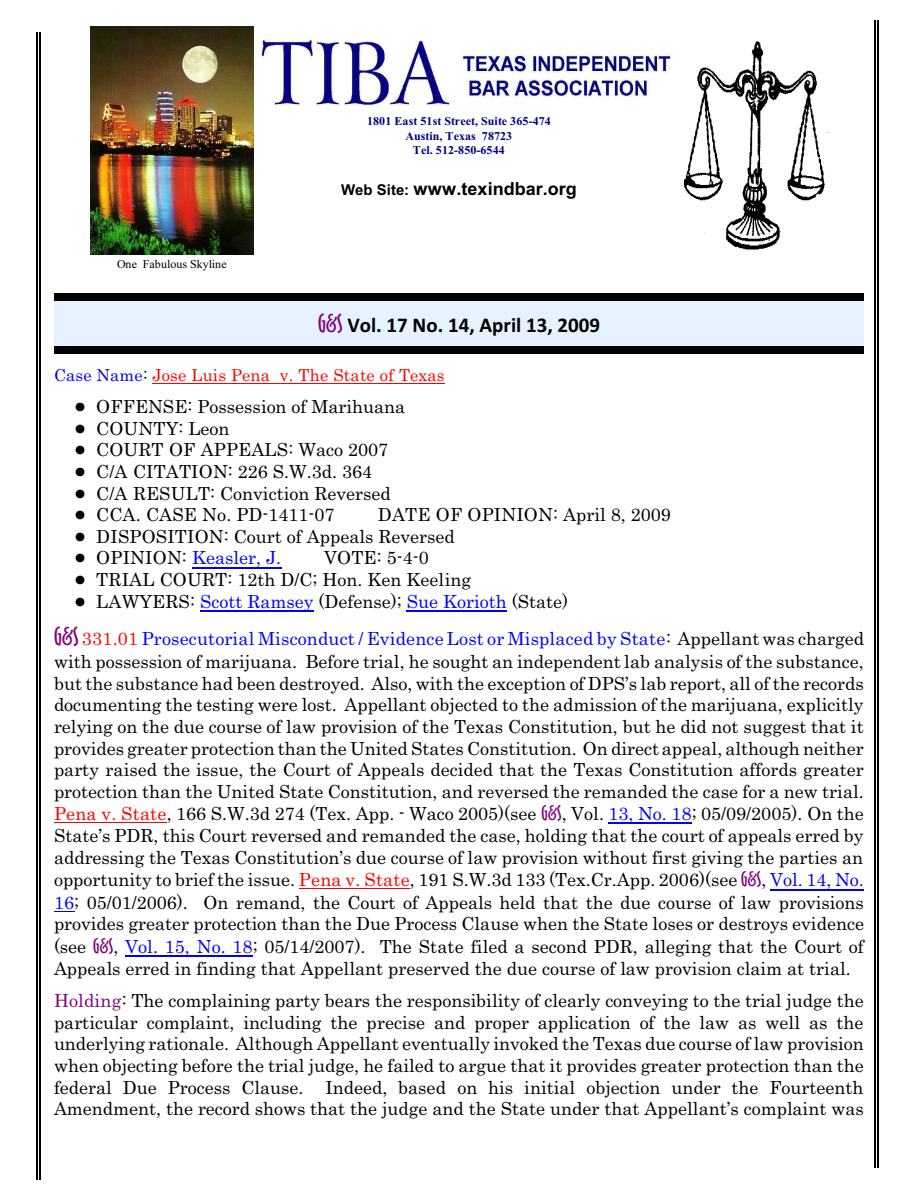
<style>
.page{position:relative;width:918px;height:1188px;background:#fff}
.page>*{position:absolute;margin:0;border:0;box-sizing:border-box;transform-origin:0 0}
.t1{font:700 21px "Calibri";color:#000}
.t2{font:18px/21.6px "Century";color:#000}
.t3{font:700 18px "Arial";color:#000}
.t4{font:16.5px "Century";letter-spacing:.01em;color:#f00}
.t5{font:700 12px/14.7px "Times New Roman";letter-spacing:.01em;color:#000080;text-align:center}
.t6{font:12px "Times New Roman";color:#000}
.s1{font-size:15px}
.s2{font-family:"Oz Handicraft BT";font-weight:400;font-size:24px;color:#800080}
.s3{color:#00f}
.s4{color:#000}
.s5{font-family:"Oz Handicraft BT";font-size:24px;color:#800080}
.s6{color:#f00}
.s7{font-style:italic;color:#f00}
.s8{font-family:"Oz Handicraft BT";font-size:19.5px;color:#800080}
.s9{color:#800080}
</style>
<div class="page">
<hr style="left:874px;top:20px;width:1px;height:1147px;background:#000">
<hr style="left:877px;top:20px;width:1px;height:1147px;background:#000">
<hr style="left:36px;top:32px;width:2px;height:1148px;background:#000">
<hr style="left:39px;top:32px;width:1px;height:1148px;background:#000">
<img style="left:91px;top:27px;width:162px;height:228px">
<img style="left:683px;top:41px;width:146px;height:209px">
<div style="left:54px;top:293px;width:810px;height:61px;background:#e6f2ff"></div>
<div style="left:54px;top:293px;width:810px;height:7px;background:#000"></div>
<div style="left:54px;top:346px;width:810px;height:8px;background:#000"></div>
<hr style="left:152px;top:383px;width:293px;height:1px;background:#f00">
<hr style="left:192px;top:567px;width:89px;height:1px;background:#00f">
<hr style="left:200px;top:610px;width:114px;height:1px;background:#00f">
<hr style="left:407px;top:610px;width:100px;height:1px;background:#00f">
<hr style="left:54px;top:822px;width:113px;height:1px;background:#f00">
<hr style="left:609px;top:823px;width:83px;height:1px;background:#00f">
<hr style="left:299px;top:889px;width:111px;height:1px;background:#f00">
<hr style="left:770px;top:889px;width:94px;height:1px;background:#00f">
<svg style="left:54px;top:911px;width:20px;height:1px"></svg>
<hr style="left:125px;top:955px;width:128px;height:1px;background:#00f">
<img style="left:260px;top:38px;width:413px;height:69px">
<p class="t6" style="left:117px;top:259px;width:111px">One Fabulous Skyline</p>
<p class="t5" style="left:367px;top:115px;width:185px">1801 East 51st Street, Suite 365-474<br>Austin, Texas 78723<br>Tel. 512-850-6544</p>
<p class="t3" style="left:341px;top:182px;width:237px"><span class="s1">Web Site:</span> www.texindbar.org</p>
<p class="t1" style="left:318px;top:316px;width:283px"><span class="s2">G&amp;S</span> Vol. 17 No. 14, April 13, 2009</p>
<p class="t4" style="left:54px;top:369px;width:392px"><span class="s3">Case Name</span><span class="s4">:</span> Jose Luis Pena v. The State of Texas</p>
<p class="t2" style="left:96px;top:397px;width:310px">OFFENSE: Possession of Marihuana<br>COUNTY: Leon<br>COURT OF APPEALS: Waco 2007<br>C/A CITATION: 226 S.W.3d. 364<br>C/A RESULT: Conviction Reversed<br>CCA. CASE No. PD-1411-07</p>
<p class="t2" style="left:96px;top:505px;width:576px;text-indent:282px">DATE OF OPINION: April 8, 2009<br>DISPOSITION: Court of Appeals Reversed<br>OPINION: <span class="s3">Keasler, J.</span></p>
<p class="t2" style="left:96px;top:549px;width:473px;text-indent:228px">VOTE: 5-4-0<br>TRIAL COURT: 12th D/C; Hon. Ken Keeling<br>LAWYERS: <span class="s3">Scott Ramsey</span> (Defense); <span class="s3">Sue Korioth</span> (State)</p>
<p class="t2" style="left:54px;top:628px;width:812px;line-height:23.4px"><span class="s5">G&amp;S</span> <span class="s6">331.01</span> <span class="s3">Prosecutorial Misconduct / Evidence Lost or Misplaced by State</span>: Appellant was charged with possession of marijuana. Before trial, he sought an independent lab analysis of the substance,</p>
<p class="t2" style="left:54px;top:674px;width:812px;text-align:justify">but the substance had been destroyed. Also, with the exception of DPS’s lab report, all of the records documenting the testing were lost. Appellant objected to the admission of the marijuana, explicitly relying on the due course of law provision of the Texas Constitution, but he did not suggest that it provides greater protection than the United States Constitution. On direct appeal, although neither party raised the issue, the Court of Appeals decided that the Texas Constitution affords greater protection than the United State Constitution, and reversed the remanded the case for a new trial.<br><span class="s7">Pena v. State</span>, 166 S.W.3d 274 (Tex. App. - Waco 2005)(see <span class="s8">G&amp;S</span>, Vol. <span class="s3">13, No. 18</span>; 05/09/2005). On the State’s PDR, this Court reversed and remanded the case, holding that the court of appeals erred by addressing the Texas Constitution’s due course of law provision without first giving the parties an opportunity to brief the issue. <span class="s7">Pena v. State</span>, 191 S.W.3d 133 (Tex.Cr.App. 2006)(see <span class="s8">G&amp;S</span>, <span class="s3">Vol. 14, No.<br>16</span>; 05/01/2006). On remand, the Court of Appeals held that the due course of law provisions provides greater protection than the Due Process Clause when the State loses or destroys evidence (see <span class="s8">G&amp;S</span>, <span class="s3">Vol. 15, No. 18</span>; 05/14/2007). The State filed a second PDR, alleging that the Court of Appeals erred in finding that Appellant preserved the due course of law provision claim at trial.</p>
<p class="t2" style="left:54px;top:992px;width:811px;text-align:justify"><span class="s9">Holding</span>: The complaining party bears the responsibility of clearly conveying to the trial judge the particular complaint, including the precise and proper application of the law as well as the underlying rationale. Although Appellant eventually invoked the Texas due course of law provision when objecting before the trial judge, he failed to argue that it provides greater protection than the federal Due Process Clause. Indeed, based on his initial objection under the Fourteenth Amendment, the record shows that the judge and the State under that Appellant’s complaint was</p>
</div>
